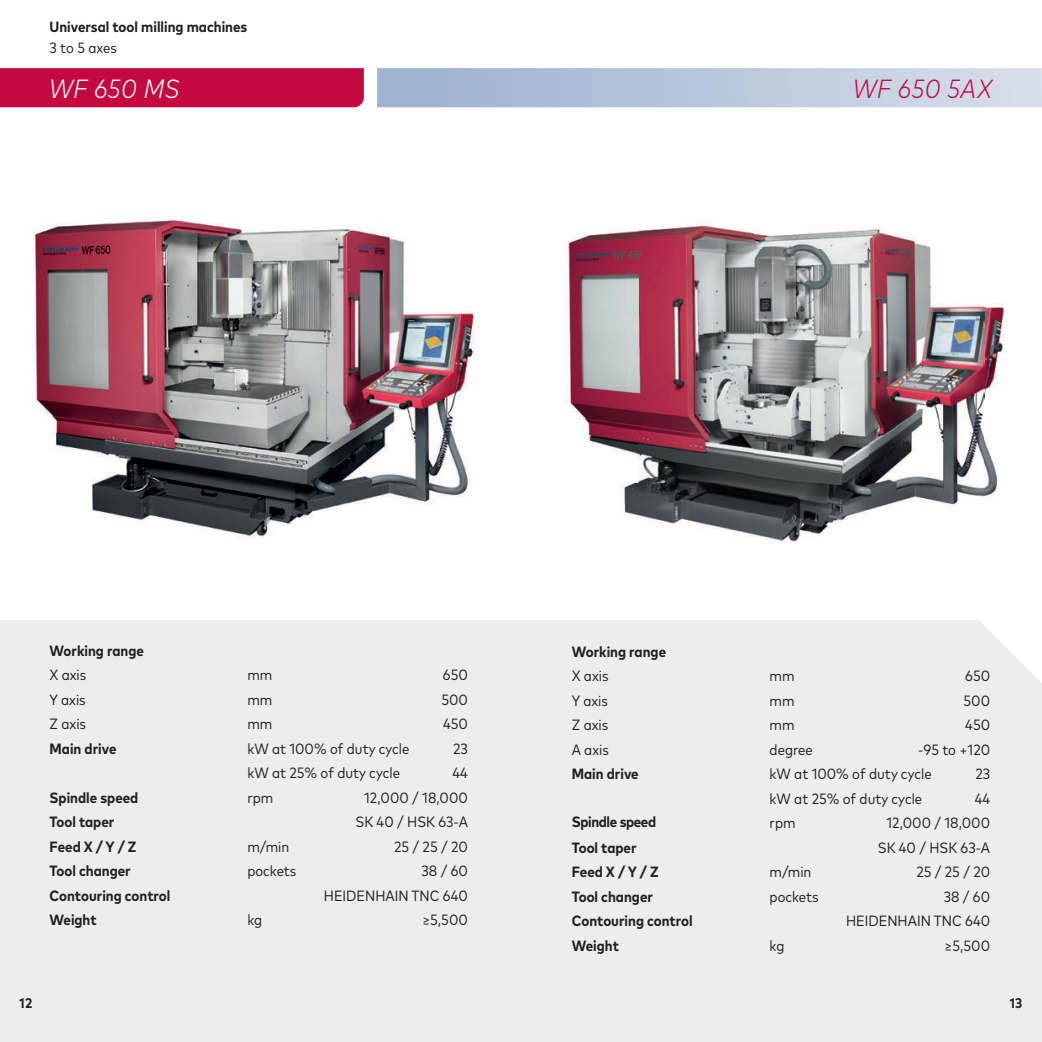
<style>
.page{position:relative;width:1042px;height:1042px;background:#fff}
.page>*{position:absolute;margin:0;border:0;box-sizing:border-box;transform-origin:0 0}
.t1{font:italic 300 condensed 26.25px "Mark Pro";color:#c40941}
.t2{font:italic 300 condensed 26.25px "Mark Pro";color:#fff}
.t3{font:condensed 14.88px "Mark Pro";color:#231f20}
.t4{font:700 condensed 14.88px "Mark Pro";color:#231f20}
.t5{font:700 condensed 14px "Mark Pro";color:#231f20}
</style>
<div class="page">
<svg style="left:377px;top:68px;width:665px;height:39px;background:#b8c7dc"></svg>
<div style="left:0;top:68px;width:364px;height:39px;background:#c40941"></div>
<div style="left:0;top:620px;width:1042px;height:422px;background:#ededee"></div>
<svg style="left:980px;top:620px;width:62px;height:62px"></svg>
<img style="left:565px;top:222px;width:440px;height:320px">
<img style="left:32px;top:218px;width:443px;height:321px">
<p class="t4" style="left:50px;top:15px;width:199px">Universal tool milling machines</p>
<p class="t3" style="left:50px;top:36px;width:69px">3 to 5 axes</p>
<h1 class="t2" style="left:48px;top:70px;width:133px">WF 650 MS</h1>
<h1 class="t1" style="left:852px;top:69px;width:143px">WF 650 5AX</h1>
<p class="t4" style="left:50px;top:639px;width:96px">Working range</p>
<p class="t3" style="left:50px;top:664px;width:38px">X axis</p>
<p class="t3" style="left:247px;top:664px;width:26px">mm</p>
<p class="t3" style="left:443px;top:664px;width:26px">650</p>
<p class="t3" style="left:50px;top:688px;width:38px">Y axis</p>
<p class="t3" style="left:247px;top:688px;width:26px">mm</p>
<p class="t3" style="left:441px;top:688px;width:28px">500</p>
<p class="t3" style="left:50px;top:713px;width:38px">Z axis</p>
<p class="t3" style="left:247px;top:713px;width:26px">mm</p>
<p class="t3" style="left:443px;top:713px;width:26px">450</p>
<p class="t4" style="left:50px;top:737px;width:68px">Main drive</p>
<p class="t3" style="left:247px;top:737px;width:164px">kW at 100% of duty cycle</p>
<p class="t3" style="left:453px;top:737px;width:16px">23</p>
<p class="t3" style="left:247px;top:762px;width:154px">kW at 25% of duty cycle</p>
<p class="t3" style="left:452px;top:762px;width:17px">44</p>
<p class="t4" style="left:50px;top:786px;width:90px">Spindle speed</p>
<p class="t3" style="left:247px;top:786px;width:27px">rpm</p>
<p class="t3" style="left:364px;top:786px;width:105px">12,000 / 18,000</p>
<p class="t4" style="left:50px;top:810px;width:66px">Tool taper</p>
<p class="t3" style="left:356px;top:811px;width:114px">SK 40 / HSK 63-A</p>
<p class="t4" style="left:50px;top:835px;width:88px">Feed X / Y / Z</p>
<p class="t3" style="left:247px;top:835px;width:43px">m/min</p>
<p class="t3" style="left:394px;top:835px;width:75px">25 / 25 / 20</p>
<p class="t4" style="left:50px;top:859px;width:83px">Tool changer</p>
<p class="t3" style="left:247px;top:860px;width:50px">pockets</p>
<p class="t3" style="left:421px;top:860px;width:48px">38 / 60</p>
<p class="t4" style="left:50px;top:884px;width:122px">Contouring control</p>
<p class="t3" style="left:324px;top:884px;width:146px">HEIDENHAIN TNC 640</p>
<p class="t4" style="left:50px;top:908px;width:49px">Weight</p>
<p class="t3" style="left:247px;top:909px;width:16px">kg</p>
<p class="t3" style="left:422px;top:909px;width:47px">≥5,500</p>
<p class="t4" style="left:572px;top:640px;width:96px">Working range</p>
<p class="t3" style="left:572px;top:665px;width:38px">X axis</p>
<p class="t3" style="left:769px;top:665px;width:26px">mm</p>
<p class="t3" style="left:965px;top:665px;width:26px">650</p>
<p class="t3" style="left:572px;top:689px;width:38px">Y axis</p>
<p class="t3" style="left:769px;top:689px;width:26px">mm</p>
<p class="t3" style="left:963px;top:689px;width:28px">500</p>
<p class="t3" style="left:572px;top:714px;width:38px">Z axis</p>
<p class="t3" style="left:769px;top:714px;width:26px">mm</p>
<p class="t3" style="left:965px;top:714px;width:26px">450</p>
<p class="t3" style="left:572px;top:738px;width:38px">A axis</p>
<p class="t3" style="left:769px;top:738px;width:45px">degree</p>
<p class="t3" style="left:918px;top:738px;width:73px">-95 to +120</p>
<p class="t4" style="left:572px;top:763px;width:68px">Main drive</p>
<p class="t3" style="left:769px;top:763px;width:164px">kW at 100% of duty cycle</p>
<p class="t3" style="left:975px;top:763px;width:16px">23</p>
<p class="t3" style="left:769px;top:787px;width:154px">kW at 25% of duty cycle</p>
<p class="t3" style="left:974px;top:787px;width:17px">44</p>
<p class="t4" style="left:572px;top:810px;width:86px">Spindle speed</p>
<p class="t3" style="left:769px;top:812px;width:27px">rpm</p>
<p class="t3" style="left:886px;top:812px;width:105px">12,000 / 18,000</p>
<p class="t4" style="left:572px;top:836px;width:66px">Tool taper</p>
<p class="t3" style="left:878px;top:836px;width:114px">SK 40 / HSK 63-A</p>
<p class="t4" style="left:572px;top:861px;width:88px">Feed X / Y / Z</p>
<p class="t3" style="left:769px;top:861px;width:43px">m/min</p>
<p class="t3" style="left:916px;top:861px;width:75px">25 / 25 / 20</p>
<p class="t4" style="left:572px;top:885px;width:83px">Tool changer</p>
<p class="t3" style="left:769px;top:885px;width:50px">pockets</p>
<p class="t3" style="left:943px;top:885px;width:48px">38 / 60</p>
<p class="t4" style="left:572px;top:910px;width:122px">Contouring control</p>
<p class="t3" style="left:846px;top:910px;width:146px">HEIDENHAIN TNC 640</p>
<p class="t4" style="left:572px;top:934px;width:49px">Weight</p>
<p class="t3" style="left:769px;top:934px;width:16px">kg</p>
<p class="t3" style="left:944px;top:934px;width:47px">≥5,500</p>
<p class="t5" style="left:20px;top:993px;width:14px">12</p>
<p class="t5" style="left:1009px;top:993px;width:14px">13</p>
</div>
